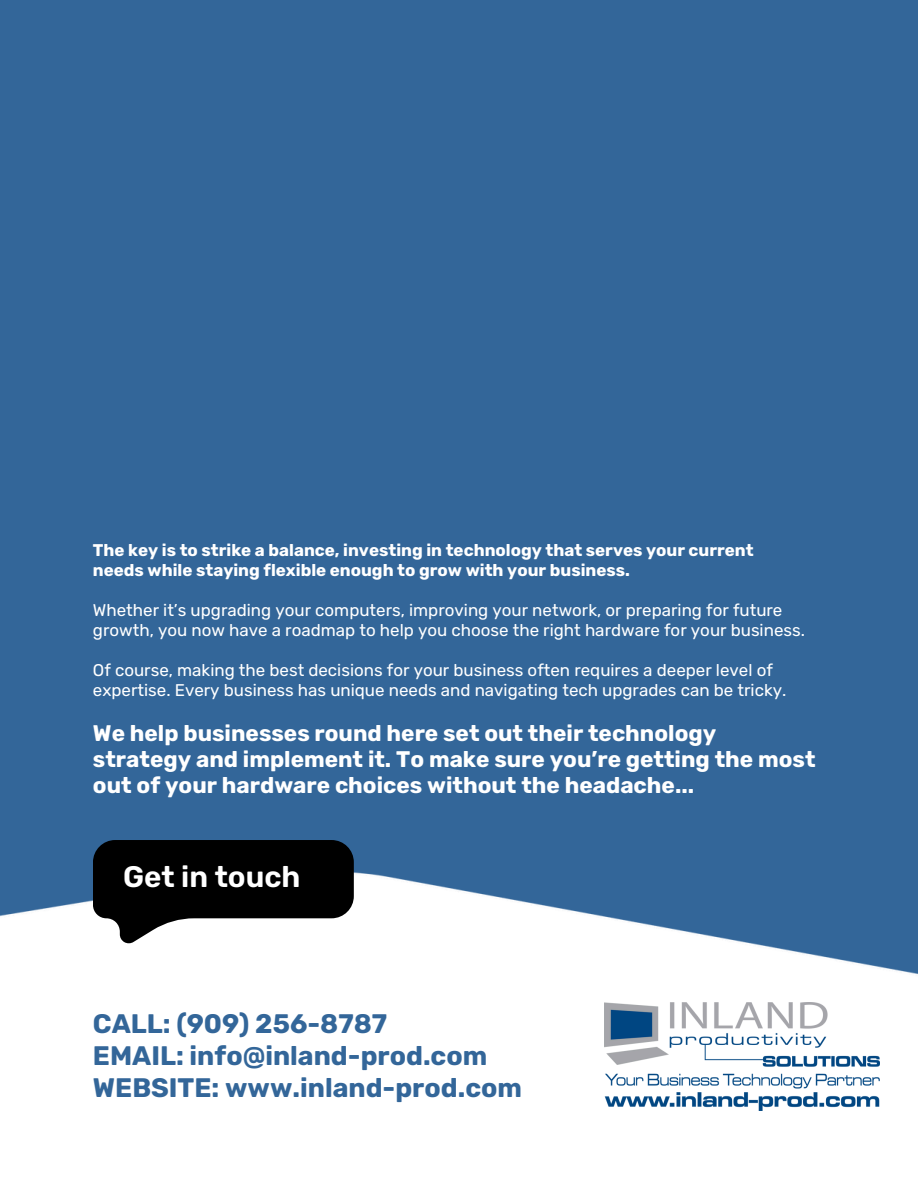
<style>
.page{position:relative;width:918px;height:1188px;background:#369}
.page>*{position:absolute;margin:0;border:0;box-sizing:border-box;transform-origin:0 0}
.t1{font:600 29.55px "Rubik";color:#fff}
.t2{font:700 26.85px/31.8px "Rubik";color:#369}
.t3{font:700 22.5px/26.4px "Rubik";color:#fff}
.t4{font:16.95px/20.1px "Rubik";color:#fff}
.t5{font:700 16.95px/20.1px "Rubik";color:#fff}
</style>
<div class="page">
<img style="left:0;top:872px;width:918px;height:316px">
<svg style="left:93px;top:840px;width:261px;height:103px;background:#363737"></svg>
<img style="left:605px;top:1002px;width:274px;height:108px">
<p class="t5" style="left:93px;top:540px;width:662px">The key is to strike a balance, investing in technology that serves your current needs while staying flexible enough to grow with your business.</p>
<p class="t4" style="left:93px;top:600px;width:714px">Whether it’s upgrading your computers, improving your network, or preparing for future growth, you now have a roadmap to help you choose the right hardware for your business.</p>
<p class="t4" style="left:93px;top:660px;width:681px">Of course, making the best decisions for your business often requires a deeper level of</p>
<h2 class="t4" style="left:93px;top:680px;width:695px">expertise. Every business has unique needs and navigating tech upgrades can be tricky.</h2>
<h1 class="t3" style="left:93px;top:720px;width:724px">We help businesses round here set out their technology strategy and implement it. To make sure you’re getting the most out of your hardware choices without the headache...</h1>
<h3 class="t1" style="left:123px;top:860px;width:179px">Get in touch</h3>
<p class="t2" style="left:93px;top:1008px;width:431px">CALL: (909) 256-8787<br>EMAIL: info@inland-prod.com<br>WEBSITE: www.inland-prod.com</p>
</div>
